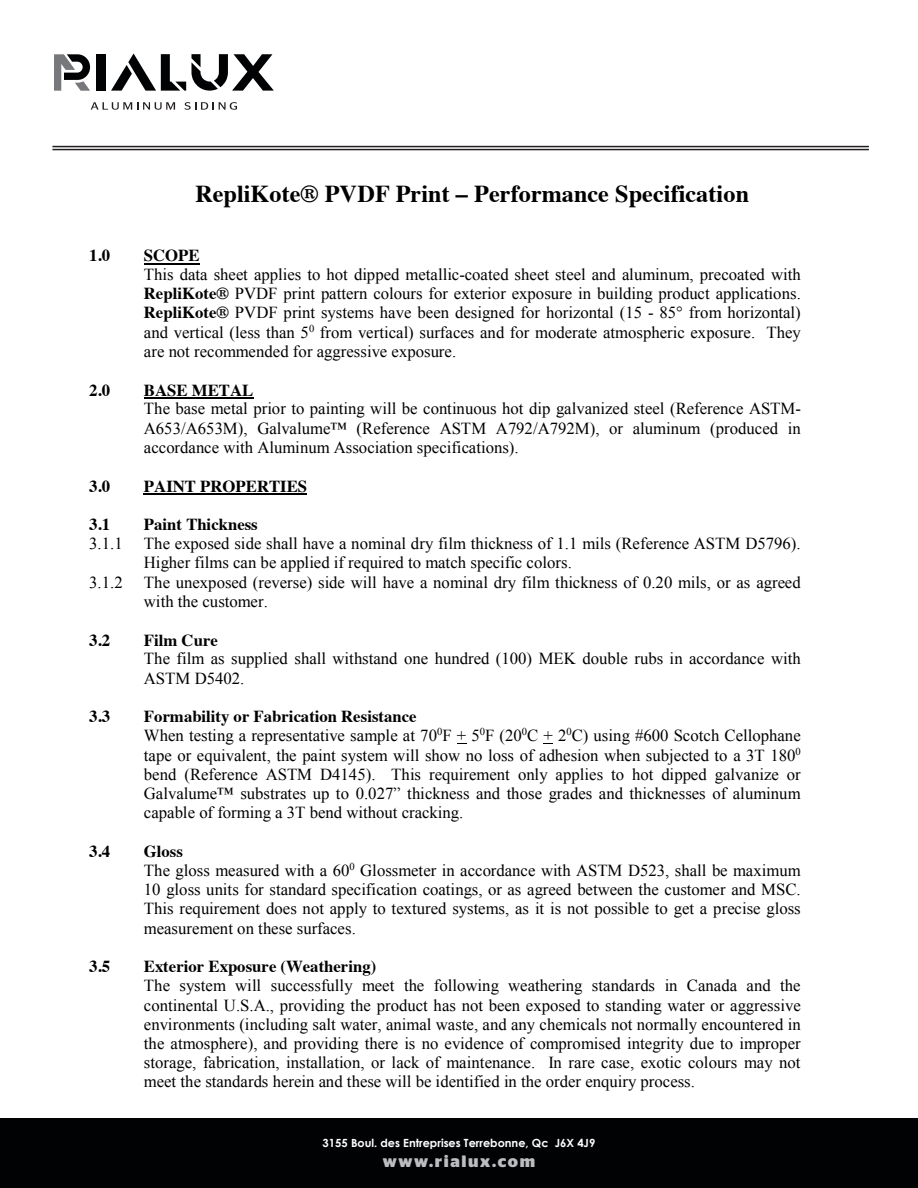
<style>
.page{position:relative;width:918px;height:1188px;background:#fff}
.page>*{position:absolute;margin:0;border:0;box-sizing:border-box;transform-origin:0 0}
.t1{font:700 24.3px "Times";color:#000}
.t2{font:16.8px/19.2px "Times New Roman";color:#000}
.t3{font:700 16.8px "Times";color:#000}
.t4{font:700 16.5px "Stag Sans";letter-spacing:.1em;color:#bcbdc0}
.t5{font:700 11.25px "Century Gothic";color:#fff}
.s1{font-family:"Times";font-weight:700}
</style>
<div class="page">
<hr style="left:144px;top:263px;width:56px;height:1px;background:#000">
<hr style="left:144px;top:397px;width:109px;height:2px;background:#000">
<hr style="left:144px;top:494px;width:163px;height:1px;background:#000">
<hr style="left:52px;top:146px;width:817px;height:1px;background:#231f20">
<hr style="left:52px;top:149px;width:817px;height:1px;background:#231f20">
<div style="left:0;top:1118px;width:918px;height:70px;background:#010203"></div>
<div style="left:96px;top:54px;width:10px;height:37px;background:#010203"></div>
<svg style="left:111px;top:53px;width:163px;height:38px"></svg>
<svg style="left:54px;top:54px;width:36px;height:37px"></svg>
<svg style="left:91px;top:102px;width:84px;height:8px"></svg>
<svg style="left:185px;top:102px;width:52px;height:8px"></svg>
<p class="t1" style="left:195px;top:170px;width:555px">RepliKote® PVDF Print – Performance Specification</p>
<p class="t3" style="left:89px;top:239px;width:22px">1.0</p>
<p class="t2" style="left:144px;top:245px;width:659px"><span class="s1">SCOPE<br></span>This data sheet applies to hot dipped metallic-coated sheet steel and aluminum, precoated with <span class="s1">RepliKote®</span> PVDF print pattern colours for exterior exposure in building product applications.<br><span class="s1">RepliKote®</span> PVDF print systems have been designed for horizontal (15 - 85° from horizontal) and vertical (less than 5<sup>0</sup> from vertical) surfaces and for moderate atmospheric exposure. They are not recommended for aggressive exposure.</p>
<p class="t3" style="left:89px;top:374px;width:22px">2.0</p>
<p class="t2" style="left:144px;top:380px;width:659px"><span class="s1">BASE METAL<br></span>The base metal prior to painting will be continuous hot dip galvanized steel (Reference ASTM-A653/A653M), Galvalume™ (Reference ASTM A792/A792M), or aluminum (produced in accordance with Aluminum Association specifications).</p>
<p class="t3" style="left:89px;top:470px;width:22px">3.0</p>
<p class="t3" style="left:144px;top:470px;width:165px">PAINT PROPERTIES</p>
<p class="t3" style="left:89px;top:508px;width:22px">3.1</p>
<p class="t3" style="left:144px;top:508px;width:115px">Paint Thickness</p>
<p class="t2" style="left:89px;top:534px;width:35px">3.1.1</p>
<p class="t2" style="left:144px;top:534px;width:658px">The exposed side shall have a nominal dry film thickness of 1.1 mils (Reference ASTM D5796).<br>Higher films can be applied if required to match specific colors.</p>
<p class="t2" style="left:89px;top:572px;width:35px">3.1.2</p>
<p class="t2" style="left:144px;top:572px;width:658px">The unexposed (reverse) side will have a nominal dry film thickness of 0.20 mils, or as agreed with the customer.</p>
<p class="t3" style="left:89px;top:624px;width:22px">3.2</p>
<p class="t2" style="left:144px;top:630px;width:658px"><span class="s1">Film Cure<br></span>The film as supplied shall withstand one hundred (100) MEK double rubs in accordance with<br>ASTM D5402.</p>
<p class="t3" style="left:89px;top:701px;width:22px">3.3</p>
<p class="t2" style="left:144px;top:707px;width:658px"><span class="s1">Formability or Fabrication Resistance<br></span>When testing a representative sample at 70<sup>0</sup>F + 5<sup>0</sup>F (20<sup>0</sup>C + 2<sup>0</sup>C) using #600 Scotch Cellophane tape or equivalent, the paint system will show no loss of adhesion when subjected to a 3T 180<sup>0 </sup>bend (Reference ASTM D4145). This requirement only applies to hot dipped galvanize or Galvalume™ substrates up to 0.027” thickness and those grades and thicknesses of aluminum capable of forming a 3T bend without cracking.</p>
<p class="t3" style="left:89px;top:835px;width:22px">3.4</p>
<p class="t2" style="left:144px;top:842px;width:659px"><span class="s1">Gloss<br></span>The gloss measured with a 60<sup>0</sup> Glossmeter in accordance with ASTM D523, shall be maximum 10 gloss units for standard specification coatings, or as agreed between the customer and MSC.<br>This requirement does not apply to textured systems, as it is not possible to get a precise gloss measurement on these surfaces.</p>
<p class="t3" style="left:89px;top:951px;width:22px">3.5</p>
<p class="t2" style="left:144px;top:957px;width:658px"><span class="s1">Exterior Exposure (Weathering)<br></span>The system will successfully meet the following weathering standards in Canada and the continental U.S.A., providing the product has not been exposed to standing water or aggressive environments (including salt water, animal waste, and any chemicals not normally encountered in the atmosphere), and providing there is no evidence of compromised integrity due to improper storage, fabrication, installation, or lack of maintenance. In rare case, exotic colours may not meet the standards herein and these will be identified in the order enquiry process.</p>
<p class="t5" style="left:323px;top:1136px;width:274px">3155 Boul. des Entreprises Terrebonne, Qc J6X 4J9</p>
<p class="t4" style="left:383px;top:1152px;width:154px">www.rialux.com</p>
</div>
